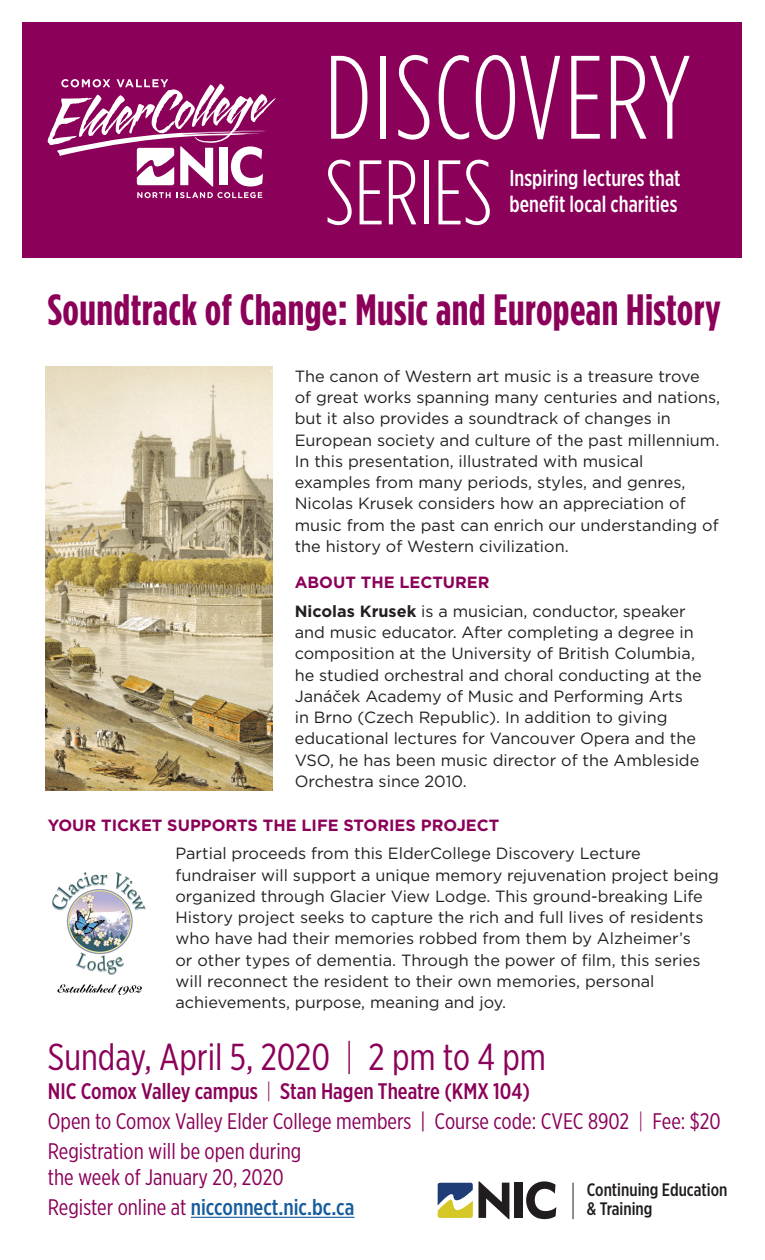
<style>
.page{position:relative;width:765px;height:1260px;background:#fff}
.page>*{position:absolute;margin:0;border:0;box-sizing:border-box;transform-origin:0 0}
.t1{font:300 118.25px "Gotham Condensed";letter-spacing:.01em;color:#fff}
.t2{font:300 91.38px "Gotham Condensed";letter-spacing:-.005em;color:#fff}
.t3{font:700 43.75px "Gotham Condensed";letter-spacing:.01em;color:#8b0159}
.t4{font:37.5px "Gotham X Narrow";color:#8b0159}
.t5{font:500 22.88px/25.8px "Gotham X Narrow";letter-spacing:.005em;color:#fff;scale:.94 1}
.t6{font:22.5px/26.2px "Gotham X Narrow";color:#8b0159}
.t7{font:500 22.5px "Gotham X Narrow";color:#8b0159}
.t8{font:500 22.5px "Gotham X Narrow";color:#175d9e}
.t9{font:500 18px/19.9px "Gotham X Narrow";color:#211d1e}
.t10{font:16.25px/21.2px "Gotham";color:#231f20}
.t11{font:700 16.25px "Gotham";color:#8b0159}
.s1{font-weight:700}
.s2{font-weight:300}
.s3{font-weight:400;color:#8b0159}
</style>
<div class="page">
<svg style="left:438px;top:1181px;width:71px;height:38px"></svg>
<div style="left:515px;top:1183px;width:8px;height:35px;background:#211d1e"></div>
<svg style="left:526px;top:1181px;width:30px;height:38px"></svg>
<hr style="left:573px;top:1183px;width:1px;height:36px;background:#211d1e">
<hr style="left:191px;top:1217px;width:163px;height:1px;background:#175d9e">
<div style="left:22px;top:22px;width:720px;height:236px;background:#8b0159"></div>
<svg style="left:48px;top:79px;width:227px;height:119px"></svg>
<img style="left:45px;top:366px;width:227px;height:425px">
<img style="left:52px;top:872px;width:94px;height:123px">
<p class="t1" style="left:324px;top:31px;width:368px">DISCOVERY</p>
<p class="t2" style="left:324px;top:141px;width:170px">SERIES</p>
<p class="t5" style="left:509px;top:165px;width:184px">Inspiring lectures that benefit local charities</p>
<p class="t3" style="left:48px;top:284px;width:675px">Soundtrack of Change: Music and European History</p>
<p class="t10" style="left:295px;top:365px;width:427px">The canon of Western art music is a treasure trove of great works spanning many centuries and nations, but it also provides a soundtrack of changes in European society and culture of the past millennium.<br>In this presentation, illustrated with musical examples from many periods, styles, and genres, Nicolas Krusek considers how an appreciation of music from the past can enrich our understanding of the history of Western civilization.</p>
<p class="t11" style="left:295px;top:572px;width:196px">ABOUT THE LECTURER</p>
<p class="t10" style="left:295px;top:600px;width:408px"><span class="s1">Nicolas Krusek</span> is a musician, conductor, speaker and music educator. After completing a degree in composition at the University of British Columbia, he studied orchestral and choral conducting at the Janáček Academy of Music and Performing Arts<br>in Brno (Czech Republic). In addition to giving educational lectures for Vancouver Opera and the VSO, he has been music director of the Ambleside Orchestra since 2010.</p>
<p class="t11" style="left:48px;top:814px;width:453px">YOUR TICKET SUPPORTS THE LIFE STORIES PROJECT</p>
<p class="t10" style="left:175px;top:843px;width:545px">Partial proceeds from this ElderCollege Discovery Lecture fundraiser will support a unique memory rejuvenation project being organized through Glacier View Lodge. This ground-breaking Life History project seeks to capture the rich and full lives of residents who have had their memories robbed from them by Alzheimer’s<br>or other types of dementia. Through the power of film, this series will reconnect the resident to their own memories, personal achievements, purpose, meaning and joy.</p>
<p class="t4" style="left:48px;top:1035px;width:500px">Sunday, April 5, 2020 <span class="s2">|</span> 2 pm to 4 pm</p>
<p class="t7" style="left:48px;top:1077px;width:484px">NIC Comox Valley campus <span class="s2">|</span> Stan Hagen Theatre (KMX 104)</p>
<p class="t6" style="left:48px;top:1107px;width:675px">Open to Comox Valley Elder College members | Course code: CVEC 8902 <span class="s2">|</span> Fee: $20</p>
<p class="t6" style="left:48px;top:1137px;width:255px">Registration will be open during the week of January 20, 2020</p>
<p class="t8" style="left:48px;top:1193px;width:308px"><span class="s3">Register online at</span> nicconnect.nic.bc.ca</p>
<p class="t9" style="left:587px;top:1179px;width:142px">Continuing Education &amp; Training</p>
</div>
